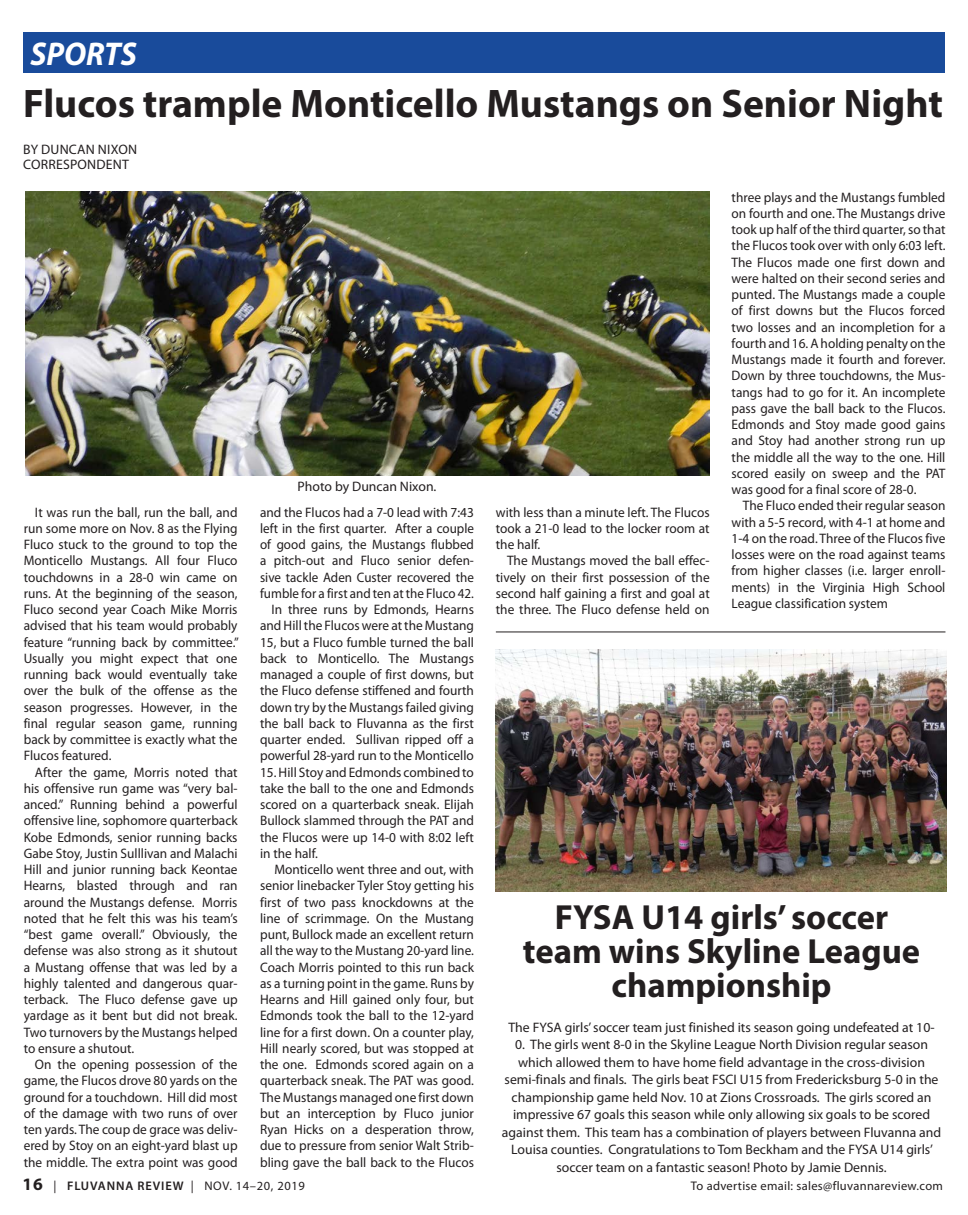
<style>
.page{position:relative;width:968px;height:1215px;background:#fff}
.page>*{position:absolute;margin:0;border:0;box-sizing:border-box;transform-origin:0 0}
.t1{font:700 40px "Myriad Pro";color:#231f20}
.t2{font:700 35px/33.8px "Myriad Pro";color:#231f20;text-align:center}
.t3{font:italic 700 33px "Myriad Pro";color:#fff;scale:.95 1}
.Body_Copy{font:13.75px/16.2px "Myriad Pro";color:#231f20;text-align:justify}
.Author{font:13.75px "Myriad Pro";letter-spacing:.015em;color:#231f20}
.t4{font:12.5px "Myriad Pro";letter-spacing:.025em;color:#231f20}
.t5{font:12.5px "Myriad Pro";letter-spacing:.05em;color:#231f20}
.s1{font-weight:700;font-size:17.5px}
.s2{font-weight:600}
</style>
<div class="page">
<div style="left:23px;top:33px;width:921px;height:40px;background:#194b9b"></div>
<img style="left:25px;top:191px;width:684px;height:285px">
<img style="left:496px;top:650px;width:450px;height:241px">
<hr style="left:496px;top:632px;width:449px;height:1px;background:#231f20">
<p class="t3" style="left:31px;top:33px;width:113px">SPORTS</p>
<p class="t1" style="left:23px;top:78px;width:921px">Flucos trample Monticello Mustangs on Senior Night</p>
<p class="Author" style="left:23px;top:141px;width:115px">BY DUNCAN NIXON</p>
<p class="Author" style="left:23px;top:156px;width:107px">CORRESPONDENT</p>
<p class="Body_Copy" style="left:24px;top:504px;width:216px;text-indent:11px">It was run the ball, run the ball, and run some more on Nov. 8 as the Flying Fluco stuck to the ground to top the Monticello Mustangs. All four Fluco touchdowns in a 28-0 win came on runs. At the beginning of the season, Fluco second year Coach Mike Morris advised that his team would probably feature “running back by committee.” Usually you might expect that one running back would eventually take over the bulk of the offense as the season progresses. However, in the final regular season game, running back by committee is exactly what the Flucos featured.</p>
<p class="Body_Copy" style="left:24px;top:764px;width:215px;text-indent:11px">After the game, Morris noted that his offensive run game was “very bal&shy;anced.” Running behind a powerful offensive line, sophomore quarterback Kobe Edmonds, senior running backs Gabe Stoy, Justin Sulllivan and Malachi Hill and junior running back Keontae Hearns, blasted through and ran around the Mustangs defense. Morris noted that he felt this was his team’s “best game overall.” Obviously, the defense was also strong as it shutout a Mustang offense that was led by a highly talented and dangerous quar&shy;terback. The Fluco defense gave up yardage as it bent but did not break.<br>Two turnovers by the Mustangs helped to ensure a shutout.</p>
<p class="Body_Copy" style="left:24px;top:1056px;width:215px;text-indent:11px">On the opening possession of the game, the Flucos drove 80 yards on the ground for a touchdown. Hill did most of the damage with two runs of over ten yards. The coup de grace was deliv&shy;ered by Stoy on an eight-yard blast up the middle. The extra point was good</p>
<p class="Body_Copy" style="left:297px;top:478px;width:140px">Photo by Duncan Nixon.</p>
<p class="Body_Copy" style="left:260px;top:504px;width:215px">and the Flucos had a 7-0 lead with 7:43 left in the first quarter. After a couple of good gains, the Mustangs flubbed a pitch-out and Fluco senior defen&shy;sive tackle Aden Custer recovered the fumble for a first and ten at the Fluco 42.</p>
<p class="Body_Copy" style="left:260px;top:601px;width:215px;text-indent:11px">In three runs by Edmonds, Hearns and Hill the Flucos were at the Mustang 15, but a Fluco fumble turned the ball back to Monticello. The Mustangs managed a couple of first downs, but the Fluco defense stiffened and fourth down try by the Mustangs failed giving the ball back to Fluvanna as the first quarter ended. Sullivan ripped off a powerful 28-yard run to the Monticello</p>
<p class="Body_Copy" style="left:260px;top:764px;width:215px">15. Hill Stoy and Edmonds combined to take the ball to the one and Edmonds scored on a quarterback sneak. Elijah Bullock slammed through the PAT and the Flucos were up 14-0 with 8:02 left in the half.</p>
<p class="Body_Copy" style="left:260px;top:861px;width:215px;text-indent:14px">Monticello went three and out, with senior linebacker Tyler Stoy getting his first of two pass knockdowns at the line of scrimmage. On the Mustang punt, Bullock made an excellent return all the way to the Mustang 20-yard line.<br>Coach Morris pointed to this run back as a turning point in the game. Runs by Hearns and Hill gained only four, but Edmonds took the ball to the 12-yard line for a first down. On a counter play, Hill nearly scored, but was stopped at the one. Edmonds scored again on a quarterback sneak. The PAT was good.<br>The Mustangs managed one first down but an interception by Fluco junior Ryan Hicks on a desperation throw, due to pressure from senior Walt Strib&shy;bling gave the ball back to the Flucos</p>
<p class="Body_Copy" style="left:496px;top:504px;width:215px">with less than a minute left. The Flucos took a 21-0 lead to the locker room at the half.</p>
<p class="Body_Copy" style="left:496px;top:552px;width:215px;text-indent:11px">The Mustangs moved the ball effec&shy;tively on their first possession of the second half gaining a first and goal at the three. The Fluco defense held on</p>
<p class="Body_Copy" style="left:731px;top:189px;width:215px">three plays and the Mustangs fumbled on fourth and one. The Mustangs drive took up half of the third quarter, so that the Flucos took over with only 6:03 left.<br>The Flucos made one first down and were halted on their second series and punted. The Mustangs made a couple of first downs but the Flucos forced two losses and an incompletion for a fourth and 16. A holding penalty on the Mustangs made it fourth and forever.<br>Down by three touchdowns, the Mus&shy;tangs had to go for it. An incomplete pass gave the ball back to the Flucos.<br>Edmonds and Stoy made good gains and Stoy had another strong run up the middle all the way to the one. Hill scored easily on sweep and the PAT was good for a final score of 28-0.</p>
<p class="Body_Copy" style="left:731px;top:497px;width:215px;text-indent:11px">The Fluco ended their regular season with a 5-5 record, with 4-1 at home and 1-4 on the road. Three of the Flucos five losses were on the road against teams from higher classes (i.e. larger enroll&shy;ments) in the Virginia High School League classification system</p>
<p class="t2" style="left:523px;top:899px;width:399px">FYSA U14 girls’ soccer team wins Skyline League championship</p>
<p class="Body_Copy" style="left:508px;top:1019px;width:427px">The FYSA girls’ soccer team just finished its season going undefeated at 10-</p>
<p class="Body_Copy" style="left:502px;top:1035px;width:441px;line-height:17.5px;text-align:center">0. The girls went 8-0 in the Skyline League North Division regular season which allowed them to have home field advantage in the cross-division semi-finals and finals. The girls beat FSCI U15 from Fredericksburg 5-0 in the championship game held Nov. 10 at Zions Crossroads. The girls scored an impressive 67 goals this season while only allowing six goals to be scored against them. This team has a combination of players between Fluvanna and Louisa counties. Congratulations to Tom Beckham and the FYSA U14 girls’ soccer team on a fantastic season! Photo by Jamie Dennis.</p>
<p class="t5" style="left:22px;top:1178px;width:284px"><span class="s1">16</span> | <span class="s2">FLUVANNA REVIEW</span> | NOV. 14–20, 2019</p>
<p class="t4" style="left:691px;top:1178px;width:253px">To advertise email: sales@fluvannareview.com</p>
</div>
